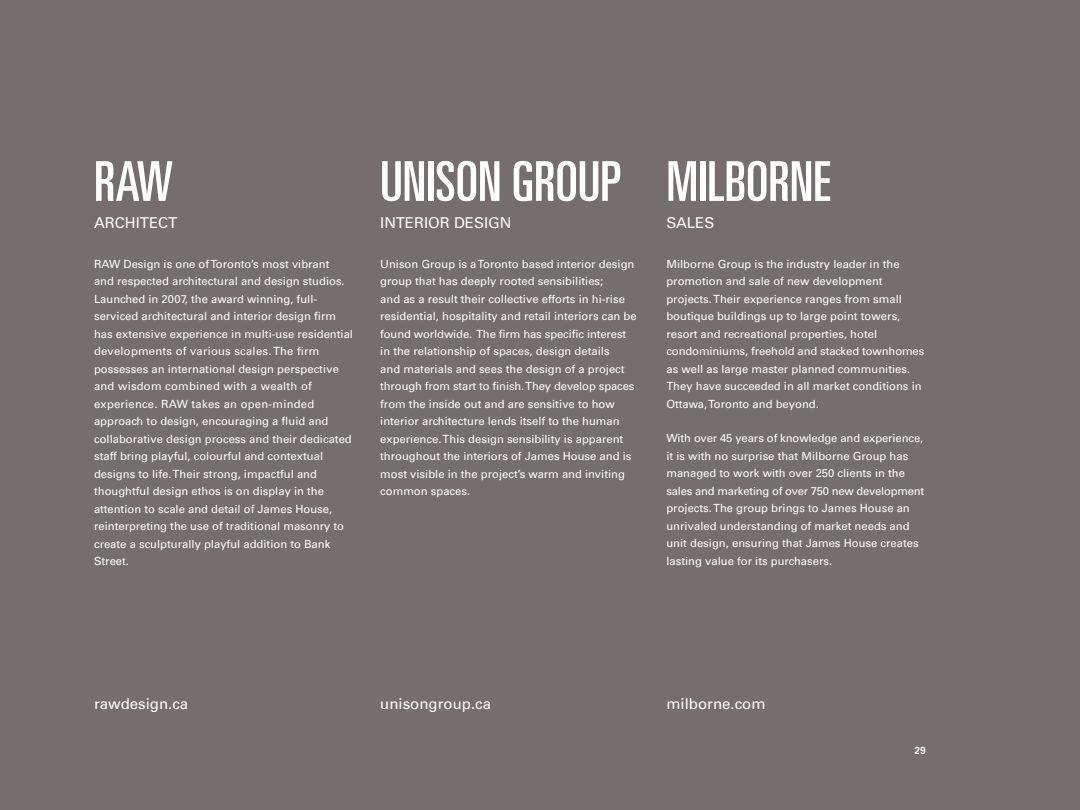
<style>
.page{position:relative;width:1080px;height:810px;background:#756e6e}
.page>*{position:absolute;margin:0;border:0;box-sizing:border-box;transform-origin:0 0}
.t1{font:ultra-condensed 55px "Univers LT Std";color:#fff}
.t2{font:15px "Univers LT Std";color:#fff}
.t3{font:11.25px/17.5px "Univers LT Std";color:#fff}
.t4{font:700 10px "Trade Gothic LT Std";color:#fff}
</style>
<div class="page">
<h1 class="t1" style="left:94px;top:150px;width:81px">RAW</h1>
<h2 class="t2" style="left:94px;top:214px;width:85px">ARCHITECT</h2>
<p class="t3" style="left:94px;top:255px;width:261px">RAW Design is one of Toronto’s most vibrant<br>and respected architectural and design studios.<br>Launched in 2007, the award winning, full&shy;serviced architectural and interior design firm has extensive experience in multi-use residential developments of various scales. The firm possesses an international design perspective and wisdom combined with a wealth of experience. RAW takes an open-minded approach to design, encouraging a fluid and collaborative design process and their dedicated staff bring playful, colourful and contextual designs to life. Their strong, impactful and thoughtful design ethos is on display in the attention to scale and detail of James House, reinterpreting the use of traditional masonry to create a sculpturally playful addition to Bank Street.</p>
<h1 class="t1" style="left:380px;top:150px;width:243px">UNISON GROUP</h1>
<h2 class="t2" style="left:380px;top:214px;width:133px">INTERIOR DESIGN</h2>
<p class="t3" style="left:380px;top:255px;width:258px">Unison Group is a Toronto based interior design group that has deeply rooted sensibilities;<br>and as a result their collective efforts in hi-rise residential, hospitality and retail interiors can be found worldwide. The firm has specific interest in the relationship of spaces, design details<br>and materials and sees the design of a project through from start to finish. They develop spaces from the inside out and are sensitive to how interior architecture lends itself to the human experience. This design sensibility is apparent throughout the interiors of James House and is most visible in the project’s warm and inviting common spaces.</p>
<h1 class="t1" style="left:666px;top:150px;width:166px">MILBORNE</h1>
<h2 class="t2" style="left:666px;top:214px;width:50px">SALES</h2>
<p class="t3" style="left:666px;top:255px;width:259px">Milborne Group is the industry leader in the promotion and sale of new development projects. Their experience ranges from small boutique buildings up to large point towers, resort and recreational properties, hotel condominiums, freehold and stacked townhomes as well as large master planned communities.<br>They have succeeded in all market conditions in Ottawa, Toronto and beyond.</p>
<p class="t3" style="left:666px;top:430px;width:259px">With over 45 years of knowledge and experience, it is with no surprise that Milborne Group has managed to work with over 250 clients in the sales and marketing of over 750 new development projects. The group brings to James House an unrivaled understanding of market needs and unit design, ensuring that James House creates lasting value for its purchasers.</p>
<h2 class="t2" style="left:94px;top:695px;width:96px">rawdesign.ca</h2>
<h2 class="t2" style="left:380px;top:695px;width:112px">unisongroup.ca</h2>
<h2 class="t2" style="left:666px;top:695px;width:101px">milborne.com</h2>
<p class="t4" style="left:915px;top:744px;width:13px">29</p>
</div>
